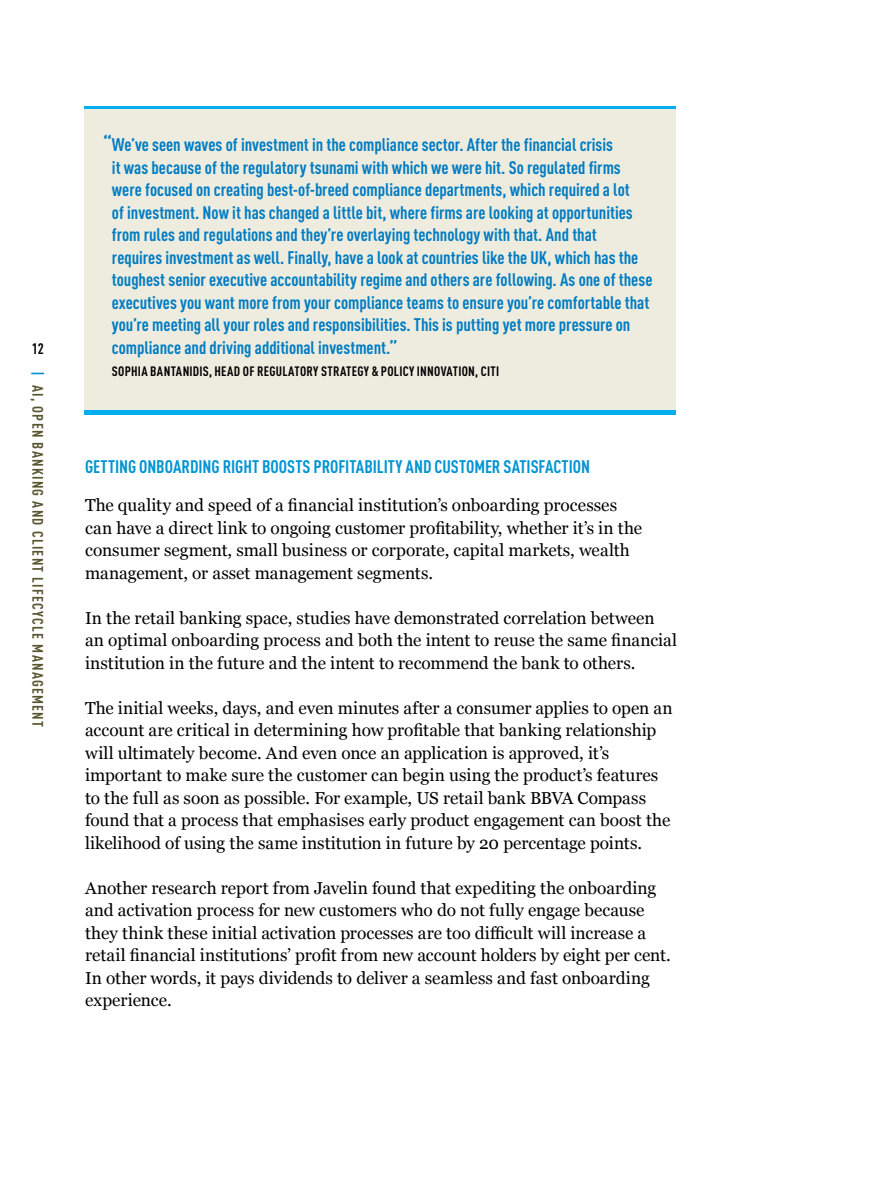
<style>
.page{position:relative;width:893px;height:1188px;background:#fff}
.page>*{position:absolute;margin:0;border:0;box-sizing:border-box;transform-origin:0 0}
.t1{font:700 condensed 18px/22.5px "DINOT";color:#007cc3}
.t2{font:700 condensed 18px "DIN Pro";letter-spacing:-.005em;color:#0194d3}
.Main_text{font:17.25px/22.5px "Georgia";color:#000}
.t3{font:700 condensed 15px "DINOT";letter-spacing:.085em;color:#585532}
.t4{font:700 condensed 15px "DINOT";color:#000}
.t5{font:700 condensed 13.5px "DINOT";letter-spacing:.02em;color:#000}
.s1{color:#0194d3}
.s2{font-size:21px}
.s3{font-size:19.5px}
</style>
<div class="page">
<div style="left:85px;top:106px;width:591px;height:307px;background:#eeecdf"></div>
<hr style="left:85px;top:106px;width:591px;height:3px;background:#00aeef">
<hr style="left:85px;top:411px;width:591px;height:4px;background:#00aeef">
<p class="t4" style="left:32px;top:339px;width:14px">12</p>
<p class="t3" style="left:47px;top:371px;width:358px;rotate:90deg"><span class="s1">|</span> AI, OPEN BANKING AND CLIENT LIFECYCLE MANAGEMENT</p>
<p class="t1" style="left:112px;top:133px;width:542px;text-indent:-9px"><span class="s2">“</span>We’ve seen waves of investment in the compliance sector. After the financial crisis<br>it was because of the regulatory tsunami with which we were hit. So regulated firms were focused on creating best-of-breed compliance departments, which required a lot<br>of investment. Now it has changed a little bit, where firms are looking at opportunities from rules and regulations and they’re overlaying technology with that. And that<br>requires investment as well. Finally, have a look at countries like the UK, which has the toughest senior executive accountability regime and others are following. As one of these executives you want more from your compliance teams to ensure you’re comfortable that you’re meeting all your roles and responsibilities. This is putting yet more pressure on compliance and driving additional investment.<span class="s3">”</span></p>
<p class="t5" style="left:112px;top:363px;width:389px">SOPHIA BANTANIDIS, HEAD OF REGULATORY STRATEGY &amp; POLICY INNOVATION, CITI</p>
<p class="t2" style="left:85px;top:453px;width:506px">GETTING ONBOARDING RIGHT BOOSTS PROFITABILITY AND CUSTOMER SATISFACTION</p>
<p class="Main_text" style="left:85px;top:493px;width:559px">The quality and speed of a financial institution’s onboarding processes can have a direct link to ongoing customer profitability, whether it’s in the consumer segment, small business or corporate, capital markets, wealth management, or asset management segments.</p>
<p class="Main_text" style="left:85px;top:606px;width:594px">In the retail banking space, studies have demonstrated correlation between an optimal onboarding process and both the intent to reuse the same financial institution in the future and the intent to recommend the bank to others.</p>
<p class="Main_text" style="left:85px;top:696px;width:589px">The initial weeks, days, and even minutes after a consumer applies to open an account are critical in determining how profitable that banking relationship will ultimately become. And even once an application is approved, it’s important to make sure the customer can begin using the product’s features to the full as soon as possible. For example, US retail bank BBVA Compass found that a process that emphasises early product engagement can boost the likelihood of using the same institution in future by 20 percentage points.</p>
<p class="Main_text" style="left:85px;top:876px;width:587px">Another research report from Javelin found that expediting the onboarding and activation process for new customers who do not fully engage because they think these initial activation processes are too difficult will increase a retail financial institutions’ profit from new account holders by eight per cent.<br>In other words, it pays dividends to deliver a seamless and fast onboarding experience.</p>
</div>
